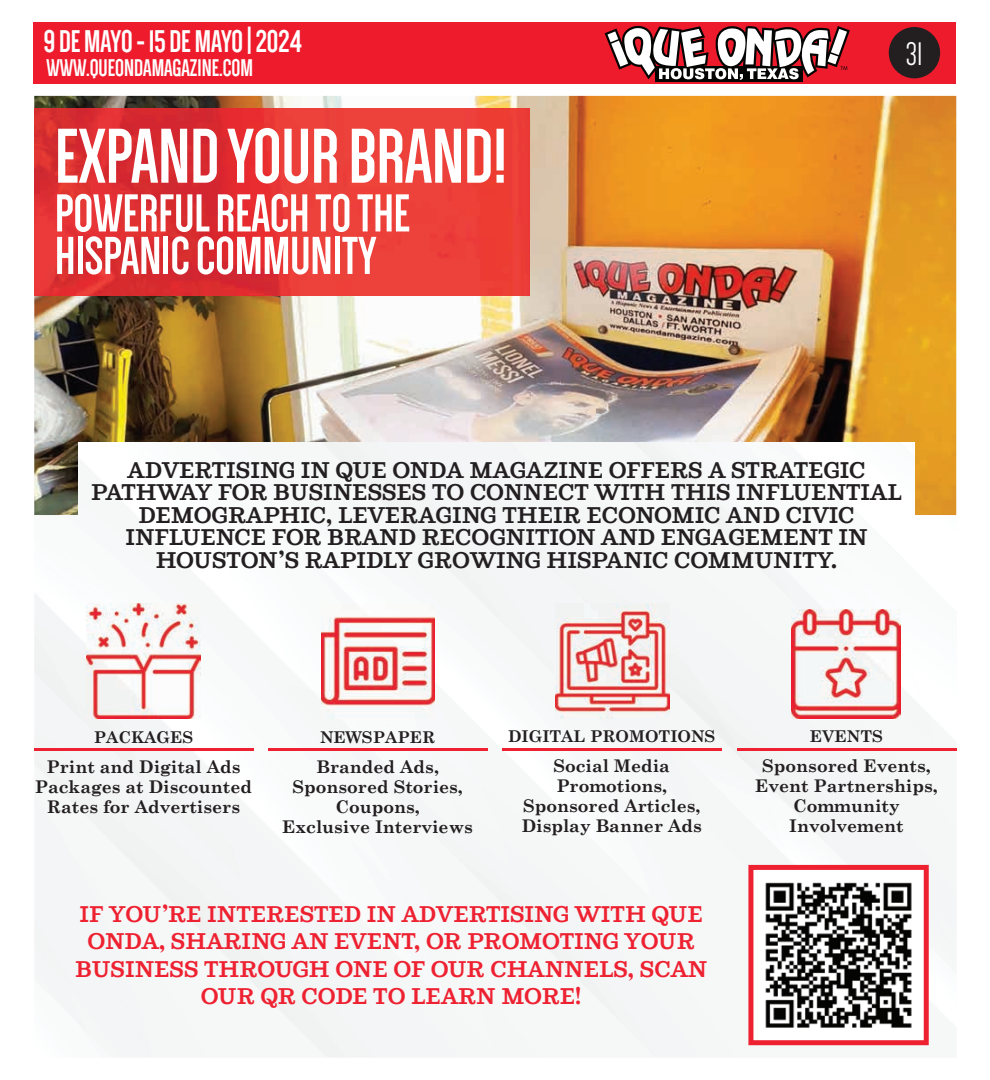
<style>
.page{position:relative;width:990px;height:1080px;background:#fff}
.page>*{position:absolute;margin:0;border:0;box-sizing:border-box;transform-origin:0 0}
.t1{font:700 80px "Dense W01";color:#fff}
.t2{font:700 55px/42.5px "Dense W01";color:#fff}
.t3{font:33.75px "Dense";color:#fff}
.t4{font:700 32.5px "Dense W01";color:#fff}
.t5{font:700 25px "Dense W01";color:#fff}
.t6{font:22.5px/22.5px "Ghostlight";color:#231f20;text-align:center}
.t7{font:22.5px/27.5px "Ghostlight";color:#ee2131;text-align:center}
.t8{font:700 17.5px/20px "Century Schoolbook";color:#231f20;text-align:center}
.t9{font:700 16.25px "Century Schoolbook";color:#231f20}
</style>
<div class="page">
<div style="left:34px;top:22px;width:922px;height:62px;background:#ee1b2c"></div>
<div style="left:889px;top:27px;width:51px;height:51px;background:#231f20;border-radius:50%"></div>
<div style="left:655px;top:66px;width:148px;height:15px;background:#040503"></div>
<svg style="left:605px;top:25px;width:245px;height:55px"></svg>
<div style="left:34px;top:96px;width:923px;height:962px;background:#f6f8f8"></div>
<img style="left:34px;top:96px;width:922px;height:419px">
<img style="left:34px;top:109px;width:495px;height:186px">
<svg style="left:748px;top:865px;width:181px;height:180px"></svg>
<img style="left:78px;top:442px;width:837px;height:139px">
<hr style="left:737px;top:748px;width:219px;height:3px;background:#ee2132">
<hr style="left:502px;top:748px;width:220px;height:3px;background:#ee2132">
<hr style="left:268px;top:748px;width:220px;height:3px;background:#ee2132">
<img style="left:87px;top:604px;width:114px;height:114px">
<hr style="left:34px;top:748px;width:219px;height:3px;background:#ee2132">
<img style="left:321px;top:604px;width:114px;height:114px">
<img style="left:555px;top:604px;width:114px;height:114px">
<img style="left:792px;top:609px;width:109px;height:109px">
<h3 class="t4" style="left:44px;top:25px;width:260px">9 DE MAYO - 15 DE MAYO | 2024</h3>
<h3 class="t5" style="left:46px;top:55px;width:208px">WWW.QUEONDAMAGAZINE.COM</h3>
<h1 class="t1" style="left:55px;top:117px;width:453px">EXPAND YOUR BRAND!</h1>
<h2 class="t2" style="left:55px;top:193px;width:356px">POWERFUL REACH TO THE<br>HISPANIC COMMUNITY</h2>
<h3 class="t3" style="left:906px;top:37px;width:18px">31</h3>
<p class="t6" style="left:91px;top:457px;width:812px">ADVERTISING IN QUE ONDA MAGAZINE OFFERS A STRATEGIC PATHWAY FOR BUSINESSES TO CONNECT WITH THIS INFLUENTIAL DEMOGRAPHIC, LEVERAGING THEIR ECONOMIC AND CIVIC INFLUENCE FOR BRAND RECOGNITION AND ENGAGEMENT IN HOUSTON’S RAPIDLY GROWING HISPANIC COMMUNITY.</p>
<p class="t9" style="left:94px;top:724px;width:101px">PACKAGES</p>
<p class="t8" style="left:35px;top:756px;width:219px">Print and Digital Ads<br>Packages at Discounted<br>Rates for Advertisers</p>
<p class="t9" style="left:320px;top:724px;width:117px">NEWSPAPER</p>
<p class="t8" style="left:282px;top:756px;width:192px">Branded Ads,<br>Sponsored Stories,<br>Coupons,<br>Exclusive Interviews</p>
<p class="t9" style="left:508px;top:723px;width:209px">DIGITAL PROMOTIONS</p>
<p class="t8" style="left:522px;top:755px;width:182px">Social Media<br>Promotions,<br>Sponsored Articles,<br>Display Banner Ads</p>
<p class="t7" style="left:75px;top:899px;width:634px">IF YOU’RE INTERESTED IN ADVERTISING WITH QUE ONDA, SHARING AN EVENT, OR PROMOTING YOUR BUSINESS THROUGH ONE OF OUR CHANNELS, SCAN OUR QR CODE TO LEARN MORE!</p>
<p class="t9" style="left:810px;top:723px;width:75px">EVENTS</p>
<p class="t8" style="left:755px;top:755px;width:184px">Sponsored Events,<br>Event Partnerships,<br>Community<br>Involvement</p>
</div>
